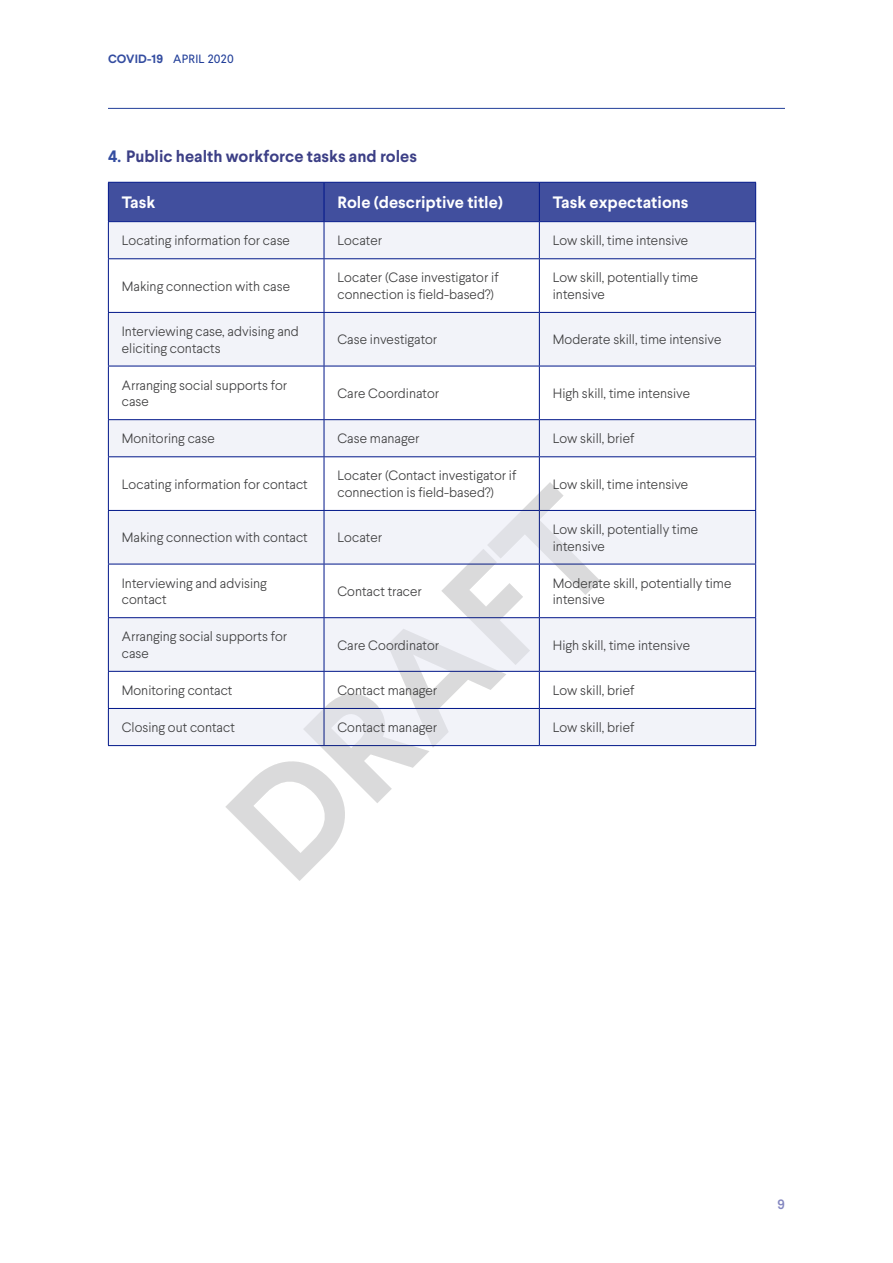
<style>
.page{position:relative;width:893px;height:1263px;background:#fff}
.page>*{position:absolute;margin:0;border:0;box-sizing:border-box;transform-origin:0 0}
.t1{font:700 150px "Larsseit";color:#3e3e3f}
.Chart_Title{font:700 16.5px "Larsseit";color:#fff}
.t2{font:700 16.5px "Larsseit";color:#3c3f86}
.Chart_Body_Text{font:300 13.5px/16.5px "Larsseit";color:#3e3e3f}
.t3{font:500 13.5px "Larsseit";color:#8386c0}
.t4{font:12px "Larsseit";letter-spacing:.025em;color:#223f99}
.s1{font-weight:700;color:#334ca0}
.s2{color:#334ca0}
</style>
<div class="page">
<hr style="left:108px;top:108px;width:677px;height:1px;background:#223f99">
<div style="left:109px;top:183px;width:646px;height:38px;background:#414f9e"></div>
<svg style="left:109px;top:222px;width:646px;height:523px;fill:#f2f3f9"></svg>
<hr style="left:324px;top:183px;width:1px;height:38px;background:#001689">
<hr style="left:539px;top:183px;width:1px;height:38px;background:#001689">
<hr style="left:324px;top:222px;width:1px;height:36px;background:#001689">
<hr style="left:539px;top:222px;width:1px;height:36px;background:#001689">
<hr style="left:108px;top:258px;width:216px;height:1px;background:#001689">
<hr style="left:324px;top:258px;width:215px;height:1px;background:#001689">
<hr style="left:324px;top:259px;width:1px;height:53px;background:#001689">
<hr style="left:539px;top:258px;width:217px;height:1px;background:#001689">
<hr style="left:539px;top:259px;width:1px;height:53px;background:#001689">
<hr style="left:324px;top:313px;width:1px;height:53px;background:#001689">
<hr style="left:539px;top:313px;width:1px;height:53px;background:#001689">
<hr style="left:108px;top:366px;width:216px;height:1px;background:#001689">
<hr style="left:324px;top:366px;width:215px;height:1px;background:#001689">
<hr style="left:324px;top:366px;width:1px;height:53px;background:#001689">
<hr style="left:539px;top:366px;width:217px;height:1px;background:#001689">
<hr style="left:539px;top:366px;width:1px;height:53px;background:#001689">
<hr style="left:324px;top:420px;width:1px;height:36px;background:#001689">
<hr style="left:539px;top:420px;width:1px;height:36px;background:#001689">
<hr style="left:108px;top:456px;width:216px;height:1px;background:#001689">
<hr style="left:324px;top:456px;width:215px;height:1px;background:#001689">
<hr style="left:324px;top:457px;width:1px;height:53px;background:#001689">
<hr style="left:539px;top:456px;width:217px;height:1px;background:#001689">
<hr style="left:539px;top:457px;width:1px;height:53px;background:#001689">
<hr style="left:108px;top:510px;width:216px;height:1px;background:#001689">
<hr style="left:324px;top:510px;width:215px;height:1px;background:#001689">
<hr style="left:324px;top:511px;width:1px;height:53px;background:#001689">
<hr style="left:539px;top:510px;width:217px;height:1px;background:#001689">
<hr style="left:539px;top:511px;width:1px;height:53px;background:#001689">
<hr style="left:108px;top:564px;width:216px;height:1px;background:#001689">
<hr style="left:324px;top:564px;width:215px;height:1px;background:#001689">
<hr style="left:324px;top:564px;width:1px;height:53px;background:#001689">
<hr style="left:539px;top:564px;width:217px;height:1px;background:#001689">
<hr style="left:539px;top:564px;width:1px;height:53px;background:#001689">
<hr style="left:324px;top:618px;width:1px;height:53px;background:#001689">
<hr style="left:539px;top:618px;width:1px;height:53px;background:#001689">
<hr style="left:108px;top:671px;width:216px;height:1px;background:#001689">
<hr style="left:324px;top:671px;width:215px;height:1px;background:#001689">
<hr style="left:324px;top:672px;width:1px;height:36px;background:#001689">
<hr style="left:539px;top:671px;width:217px;height:1px;background:#001689">
<hr style="left:539px;top:672px;width:1px;height:36px;background:#001689">
<hr style="left:324px;top:709px;width:1px;height:36px;background:#001689">
<hr style="left:539px;top:709px;width:1px;height:36px;background:#001689">
<hr style="left:108px;top:222px;width:1px;height:36px;background:#001689">
<hr style="left:755px;top:222px;width:1px;height:36px;background:#001689">
<hr style="left:108px;top:313px;width:1px;height:53px;background:#001689">
<hr style="left:755px;top:313px;width:1px;height:53px;background:#001689">
<hr style="left:108px;top:420px;width:1px;height:36px;background:#001689">
<hr style="left:755px;top:420px;width:1px;height:36px;background:#001689">
<hr style="left:108px;top:511px;width:1px;height:53px;background:#001689">
<hr style="left:755px;top:511px;width:1px;height:53px;background:#001689">
<hr style="left:108px;top:618px;width:1px;height:53px;background:#001689">
<hr style="left:755px;top:618px;width:1px;height:53px;background:#001689">
<hr style="left:108px;top:709px;width:1px;height:36px;background:#001689">
<hr style="left:755px;top:709px;width:1px;height:36px;background:#001689">
<hr style="left:108px;top:745px;width:216px;height:1px;background:#001689">
<hr style="left:324px;top:745px;width:215px;height:1px;background:#001689">
<hr style="left:539px;top:745px;width:217px;height:1px;background:#001689">
<hr style="left:108px;top:182px;width:216px;height:1px;background:#001689">
<hr style="left:108px;top:183px;width:1px;height:38px;background:#001689">
<hr style="left:324px;top:182px;width:215px;height:1px;background:#001689">
<hr style="left:539px;top:182px;width:217px;height:1px;background:#001689">
<hr style="left:755px;top:183px;width:1px;height:38px;background:#001689">
<hr style="left:108px;top:221px;width:216px;height:1px;background:#001689">
<hr style="left:324px;top:221px;width:215px;height:1px;background:#001689">
<hr style="left:539px;top:221px;width:217px;height:1px;background:#001689">
<hr style="left:108px;top:259px;width:1px;height:53px;background:#001689">
<hr style="left:755px;top:259px;width:1px;height:53px;background:#001689">
<hr style="left:108px;top:312px;width:216px;height:1px;background:#001689">
<hr style="left:324px;top:312px;width:215px;height:1px;background:#001689">
<hr style="left:539px;top:312px;width:217px;height:1px;background:#001689">
<hr style="left:108px;top:366px;width:1px;height:53px;background:#001689">
<hr style="left:755px;top:366px;width:1px;height:53px;background:#001689">
<hr style="left:108px;top:419px;width:216px;height:1px;background:#001689">
<hr style="left:324px;top:419px;width:215px;height:1px;background:#001689">
<hr style="left:539px;top:419px;width:217px;height:1px;background:#001689">
<hr style="left:108px;top:457px;width:1px;height:53px;background:#001689">
<hr style="left:755px;top:457px;width:1px;height:53px;background:#001689">
<hr style="left:108px;top:564px;width:1px;height:53px;background:#001689">
<hr style="left:755px;top:564px;width:1px;height:53px;background:#001689">
<hr style="left:108px;top:617px;width:216px;height:1px;background:#001689">
<hr style="left:324px;top:617px;width:215px;height:1px;background:#001689">
<hr style="left:539px;top:617px;width:217px;height:1px;background:#001689">
<hr style="left:108px;top:672px;width:1px;height:36px;background:#001689">
<hr style="left:755px;top:672px;width:1px;height:36px;background:#001689">
<hr style="left:108px;top:708px;width:216px;height:1px;background:#001689">
<hr style="left:324px;top:708px;width:215px;height:1px;background:#001689">
<hr style="left:539px;top:708px;width:217px;height:1px;background:#001689">
<p class="t4" style="left:108px;top:51px;width:127px"><span class="s1">COVID-19</span> APRIL 2020</p>
<p class="t2" style="left:108px;top:146px;width:311px"><span class="s2">4.</span> Public health workforce tasks and roles</p>
<p class="Chart_Title" style="left:122px;top:192px;width:35px">Task</p>
<p class="Chart_Title" style="left:338px;top:192px;width:167px">Role (descriptive title)</p>
<p class="Chart_Title" style="left:553px;top:192px;width:137px">Task expectations</p>
<p class="Chart_Body_Text" style="left:122px;top:232px;width:170px">Locating information for case</p>
<p class="Chart_Body_Text" style="left:338px;top:232px;width:46px">Locater</p>
<p class="Chart_Body_Text" style="left:553px;top:232px;width:137px">Low skill, time intensive</p>
<p class="Chart_Body_Text" style="left:122px;top:278px;width:170px">Making connection with case</p>
<p class="Chart_Body_Text" style="left:338px;top:269px;width:163px">Locater (Case investigator if connection is field-based?)</p>
<p class="Chart_Body_Text" style="left:553px;top:269px;width:147px">Low skill, potentially time intensive</p>
<p class="Chart_Body_Text" style="left:122px;top:323px;width:178px">Interviewing case, advising and eliciting contacts</p>
<p class="Chart_Body_Text" style="left:338px;top:331px;width:101px">Case investigator</p>
<p class="Chart_Body_Text" style="left:553px;top:331px;width:170px">Moderate skill, time intensive</p>
<p class="Chart_Body_Text" style="left:122px;top:377px;width:167px">Arranging social supports for case</p>
<p class="Chart_Body_Text" style="left:338px;top:385px;width:103px">Care Coordinator</p>
<p class="Chart_Body_Text" style="left:553px;top:385px;width:139px">High skill, time intensive</p>
<p class="Chart_Body_Text" style="left:122px;top:430px;width:94px">Monitoring case</p>
<p class="Chart_Body_Text" style="left:338px;top:430px;width:84px">Case manager</p>
<p class="Chart_Body_Text" style="left:553px;top:430px;width:83px">Low skill, brief</p>
<p class="Chart_Body_Text" style="left:122px;top:476px;width:187px">Locating information for contact</p>
<p class="Chart_Body_Text" style="left:338px;top:467px;width:180px">Locater (Contact investigator if connection is field-based?)</p>
<p class="Chart_Body_Text" style="left:553px;top:476px;width:137px">Low skill, time intensive</p>
<p class="Chart_Body_Text" style="left:122px;top:529px;width:187px">Making connection with contact</p>
<p class="Chart_Body_Text" style="left:338px;top:529px;width:46px">Locater</p>
<p class="Chart_Body_Text" style="left:553px;top:521px;width:147px">Low skill, potentially time intensive</p>
<p class="Chart_Body_Text" style="left:122px;top:575px;width:146px">Interviewing and advising contact</p>
<p class="Chart_Body_Text" style="left:338px;top:583px;width:86px">Contact tracer</p>
<p class="Chart_Body_Text" style="left:553px;top:575px;width:180px">Moderate skill, potentially time intensive</p>
<p class="Chart_Body_Text" style="left:122px;top:628px;width:167px">Arranging social supports for case</p>
<p class="Chart_Body_Text" style="left:338px;top:636px;width:103px">Care Coordinator</p>
<p class="Chart_Body_Text" style="left:553px;top:636px;width:139px">High skill, time intensive</p>
<p class="Chart_Body_Text" style="left:122px;top:682px;width:112px">Monitoring contact</p>
<p class="Chart_Body_Text" style="left:338px;top:682px;width:101px">Contact manager</p>
<p class="Chart_Body_Text" style="left:553px;top:682px;width:83px">Low skill, brief</p>
<p class="Chart_Body_Text" style="left:122px;top:719px;width:115px">Closing out contact</p>
<p class="Chart_Body_Text" style="left:338px;top:719px;width:101px">Contact manager</p>
<p class="Chart_Body_Text" style="left:553px;top:719px;width:83px">Low skill, brief</p>
<h1 class="t1" style="left:187px;top:783px;width:473px;rotate:-45deg">DRAFT</h1>
<p class="t3" style="left:777px;top:1196px;width:9px">9</p>
</div>
